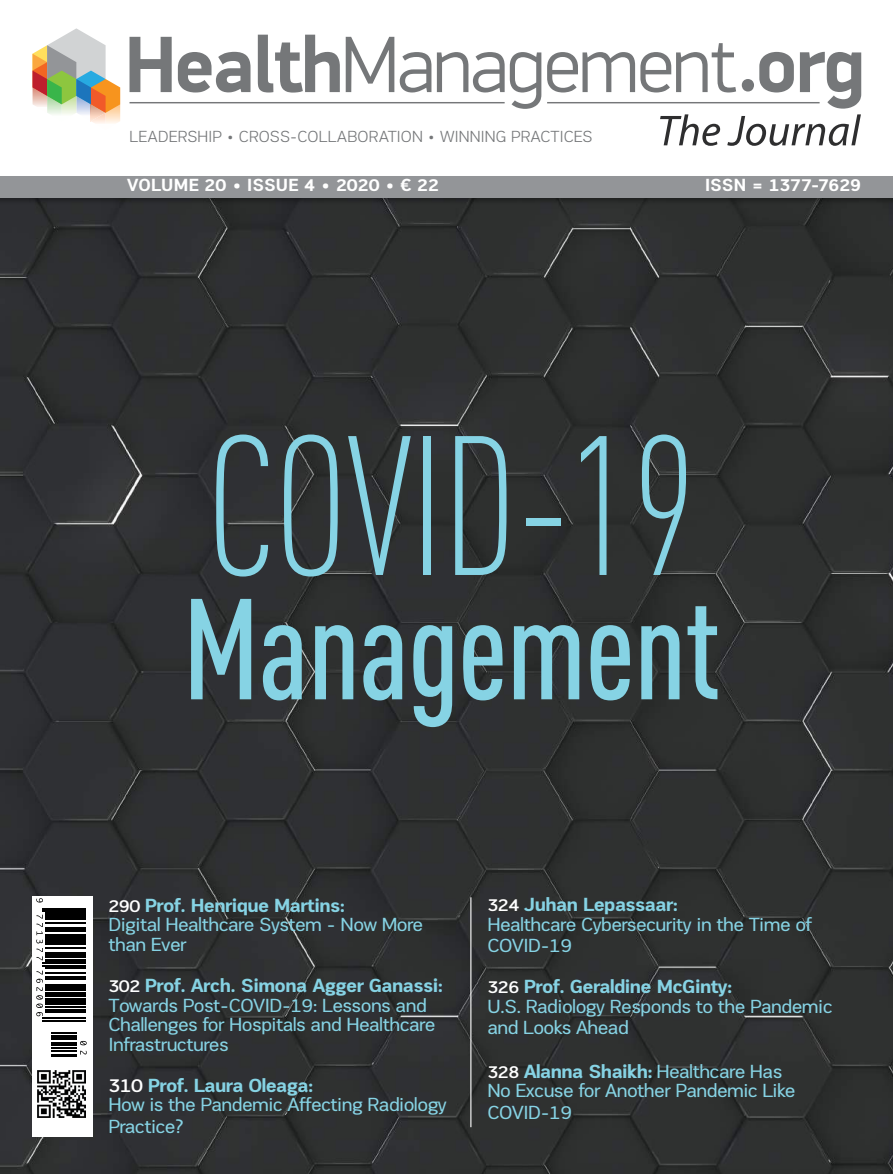
<style>
.page{position:relative;width:893px;height:1174px;background:#fff}
.page>*{position:absolute;margin:0;border:0;box-sizing:border-box;transform-origin:0 0}
.t1{font:300 195px "DIN Cond";letter-spacing:-.01em;color:#86d3e4;scale:.95 1}
.t2{font:500 141px "DIN Cond";letter-spacing:-.01em;color:#86d3e4;scale:.95 1}
.t3{font:19.5px/19.5px "PRC Fidelity";letter-spacing:-.03em;color:#86d3e4}
.t4{font:700 19.5px/41.1px "PRC Fidelity";letter-spacing:-.03em;color:#86d3e4}
.t5{font:700 18px "PRC Fidelity";color:#fff}
.t6{font:300 16.5px "PRC Fidelity";letter-spacing:.01em;color:#757779}
.s1{font-weight:500;font-size:18px;color:#fff}
.s2{font-weight:700}
.s3{font-weight:500;color:#fff}
.s4{font-weight:400}
</style>
<div class="page">
<div style="left:0;top:205px;width:893px;height:969px;background:#2f3030"></div>
<hr style="left:470px;top:897px;width:1px;height:230px;background:#fff">
<svg style="left:32px;top:896px;width:60px;height:241px"></svg>
<img style="left:38px;top:1070px;width:47px;height:47px">
<hr style="left:43px;top:908px;width:43px;height:1px;background:#000">
<hr style="left:43px;top:910px;width:43px;height:1px;background:#000">
<svg style="left:36px;top:898px;width:7px;height:4px"></svg>
<hr style="left:46px;top:912px;width:40px;height:2px;background:#000">
<hr style="left:46px;top:914px;width:40px;height:1px;background:#000">
<hr style="left:46px;top:915px;width:40px;height:1px;background:#000">
<hr style="left:46px;top:917px;width:40px;height:1px;background:#000">
<hr style="left:46px;top:918px;width:40px;height:2px;background:#000">
<hr style="left:46px;top:922px;width:40px;height:1px;background:#000">
<hr style="left:46px;top:927px;width:40px;height:1px;background:#000">
<hr style="left:46px;top:929px;width:40px;height:1px;background:#000">
<hr style="left:46px;top:930px;width:40px;height:2px;background:#000">
<hr style="left:46px;top:934px;width:40px;height:1px;background:#000">
<hr style="left:46px;top:935px;width:40px;height:1px;background:#000">
<hr style="left:46px;top:937px;width:40px;height:2px;background:#000">
<hr style="left:46px;top:939px;width:40px;height:1px;background:#000">
<hr style="left:46px;top:940px;width:40px;height:1px;background:#000">
<hr style="left:46px;top:941px;width:40px;height:1px;background:#000">
<hr style="left:46px;top:943px;width:40px;height:2px;background:#000">
<hr style="left:46px;top:947px;width:40px;height:1px;background:#000">
<hr style="left:46px;top:952px;width:40px;height:1px;background:#000">
<hr style="left:46px;top:954px;width:40px;height:1px;background:#000">
<hr style="left:46px;top:955px;width:40px;height:1px;background:#000">
<hr style="left:46px;top:956px;width:40px;height:2px;background:#000">
<hr style="left:46px;top:959px;width:40px;height:1px;background:#000">
<hr style="left:46px;top:960px;width:40px;height:1px;background:#000">
<svg style="left:36px;top:914px;width:7px;height:46px"></svg>
<hr style="left:43px;top:962px;width:43px;height:2px;background:#000">
<hr style="left:43px;top:965px;width:43px;height:1px;background:#000">
<hr style="left:46px;top:967px;width:40px;height:1px;background:#000">
<hr style="left:46px;top:972px;width:40px;height:1px;background:#000">
<hr style="left:46px;top:976px;width:40px;height:1px;background:#000">
<hr style="left:46px;top:978px;width:40px;height:1px;background:#000">
<hr style="left:46px;top:984px;width:40px;height:1px;background:#000">
<hr style="left:46px;top:985px;width:40px;height:1px;background:#000">
<hr style="left:46px;top:987px;width:40px;height:2px;background:#000">
<hr style="left:46px;top:989px;width:40px;height:1px;background:#000">
<hr style="left:46px;top:992px;width:40px;height:1px;background:#000">
<hr style="left:46px;top:993px;width:40px;height:2px;background:#000">
<hr style="left:46px;top:995px;width:40px;height:1px;background:#000">
<hr style="left:46px;top:998px;width:40px;height:1px;background:#000">
<hr style="left:46px;top:1001px;width:40px;height:1px;background:#000">
<hr style="left:46px;top:1002px;width:40px;height:1px;background:#000">
<hr style="left:46px;top:1003px;width:40px;height:1px;background:#000">
<hr style="left:46px;top:1006px;width:40px;height:2px;background:#000">
<hr style="left:46px;top:1009px;width:40px;height:1px;background:#000">
<hr style="left:46px;top:1011px;width:40px;height:1px;background:#000">
<svg style="left:36px;top:970px;width:7px;height:46px"></svg>
<hr style="left:43px;top:1017px;width:43px;height:1px;background:#000">
<hr style="left:43px;top:1020px;width:43px;height:1px;background:#000">
<hr style="left:51px;top:1032px;width:26px;height:2px;background:#000">
<svg style="left:51px;top:1035px;width:36px;height:21px"></svg>
<svg style="left:130px;top:37px;width:42px;height:55px"></svg>
<svg style="left:178px;top:52px;width:72px;height:40px"></svg>
<svg style="left:258px;top:35px;width:82px;height:58px"></svg>
<svg style="left:346px;top:37px;width:48px;height:55px"></svg>
<svg style="left:400px;top:52px;width:31px;height:40px"></svg>
<svg style="left:437px;top:52px;width:104px;height:57px"></svg>
<svg style="left:547px;top:43px;width:314px;height:103px"></svg>
<hr style="left:130px;top:102px;width:375px;height:1px;background:#757779">
<hr style="left:547px;top:102px;width:273px;height:1px;background:#757779">
<svg style="left:33px;top:28px;width:87px;height:96px"></svg>
<div style="left:0;top:174px;width:893px;height:31px;background:#000;opacity:.32"></div>
<div style="left:0;top:176px;width:893px;height:21px;background:#939598"></div>
<p class="t6" style="left:129px;top:128px;width:465px">LEADERSHIP • CROSS-COLLABORATION • WINNING PRACTICES</p>
<p class="t5" style="left:127px;top:174px;width:313px">VOLUME 20 • ISSUE 4 • 2020 • € 22</p>
<p class="t5" style="left:705px;top:174px;width:157px">ISSN = 1377-7629</p>
<h1 class="t1" style="left:205px;top:395px;width:518px">COVID-19</h1>
<h2 class="t2" style="left:183px;top:565px;width:567px">Management</h2>
<p class="t3" style="left:108px;top:895px;width:316px"><span class="s1">290</span> <span class="s2">Prof. Henrique Martins:<br></span>Digital Healthcare System - Now More than Ever</p>
<p class="t3" style="left:108px;top:975px;width:336px"><span class="s1">302</span> <span class="s2">Prof. Arch. Simona Agger Ganassi:<br></span>Towards Post-COVID-19: Lessons and Challenges for Hospitals and Healthcare Infrastructures</p>
<p class="t3" style="left:108px;top:1075px;width:340px"><span class="s3">310</span> <span class="s2">Prof. Laura Oleaga:<br></span>How is the Pandemic Affecting Radiology</p>
<p class="t3" style="left:108px;top:1116px;width:77px">Practice?</p>
<p class="t3" style="left:487px;top:894px;width:326px"><span class="s1">324</span> <span class="s2">Juhan Lepassaar:<br></span>Healthcare Cybersecurity in the Time of</p>
<p class="t4" style="left:487px;top:924px;width:247px"><span class="s4">COVID-19<br></span><span class="s1">326</span> Prof. Geraldine McGinty:</p>
<p class="t3" style="left:487px;top:995px;width:347px;line-height:21.6px">U.S. Radiology Responds to the Pandemic and Looks Ahead</p>
<p class="t3" style="left:487px;top:1061px;width:309px"><span class="s1">328</span> <span class="s2">Alanna Shaikh:</span> Healthcare Has<br>No Excuse for Another Pandemic Like</p>
<p class="t3" style="left:487px;top:1102px;width:86px">COVID-19</p>
</div>
